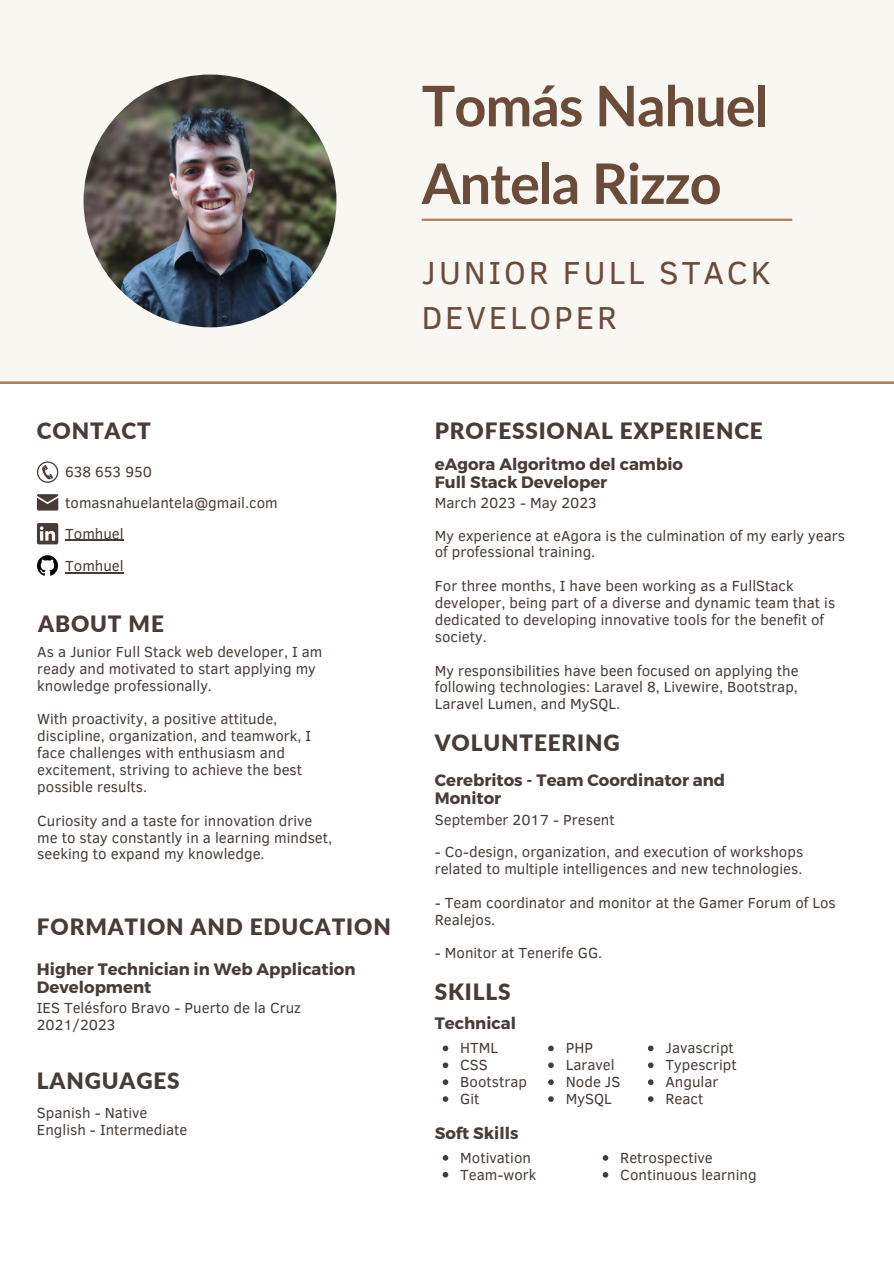
<style>
.page{position:relative;width:894px;height:1264px;background:#fff}
.page>*{position:absolute;margin:0;border:0;box-sizing:border-box;transform-origin:0 0}
.t1{font:700 55.95px/77.7px "Lato";letter-spacing:-.02em;color:#6b4c3a}
.t2{font:32.7px/45px "Clear Sans";letter-spacing:.085em;color:#6b4c3a}
.t3{font:900 22.5px "Lato";letter-spacing:.04em;color:#473c38}
.t4{font:700 16.5px/18px "Montserrat";color:#473c38}
.t5{font:15px/16.8px "Clear Sans";color:#473c38}
</style>
<div class="page">
<div style="left:0;top:0;width:893px;height:383px;background:#f8f7f2"></div>
<img style="left:84px;top:75px;width:252px;height:252px;border-radius:50%">
<hr style="left:421px;top:219px;width:371px;height:2px;background:#ae7e5e">
<svg style="left:37px;top:461px;width:21px;height:22px"></svg>
<svg style="left:37px;top:494px;width:21px;height:16px"></svg>
<svg style="left:37px;top:523px;width:21px;height:21px"></svg>
<hr style="left:65px;top:540px;width:59px;height:1px;background:#473c38">
<img style="left:37px;top:555px;width:20px;height:21px">
<hr style="left:65px;top:572px;width:59px;height:1px;background:#473c38">
<svg style="left:548px;top:1045px;width:5px;height:6px"></svg>
<svg style="left:548px;top:1062px;width:5px;height:6px"></svg>
<svg style="left:548px;top:1079px;width:5px;height:5px"></svg>
<svg style="left:548px;top:1096px;width:5px;height:5px"></svg>
<svg style="left:647px;top:1045px;width:6px;height:6px"></svg>
<svg style="left:647px;top:1062px;width:6px;height:6px"></svg>
<svg style="left:648px;top:1079px;width:5px;height:5px"></svg>
<svg style="left:648px;top:1096px;width:5px;height:5px"></svg>
<svg style="left:442px;top:1045px;width:6px;height:6px"></svg>
<svg style="left:442px;top:1062px;width:6px;height:6px"></svg>
<svg style="left:442px;top:1079px;width:6px;height:5px"></svg>
<svg style="left:442px;top:1096px;width:6px;height:5px"></svg>
<svg style="left:602px;top:1155px;width:6px;height:5px"></svg>
<svg style="left:602px;top:1172px;width:6px;height:5px"></svg>
<svg style="left:442px;top:1155px;width:6px;height:5px"></svg>
<svg style="left:442px;top:1171px;width:6px;height:6px"></svg>
<p class="t1" style="left:421px;top:66px;width:348px">Tomás Nahuel<br>Antela Rizzo</p>
<p class="t2" style="left:421px;top:248px;width:350px">JUNIOR FULL STACK<br>DEVELOPER</p>
<p class="t3" style="left:37px;top:416px;width:115px">CONTACT</p>
<p class="t5" style="left:65px;top:463px;width:88px">638 653 950</p>
<p class="t5" style="left:65px;top:493px;width:214px">tomasnahuelantela@gmail.com</p>
<p class="t5" style="left:65px;top:524px;width:60px">Tomhuel</p>
<p class="t5" style="left:65px;top:556px;width:60px">Tomhuel</p>
<p class="t3" style="left:38px;top:609px;width:127px">ABOUT ME</p>
<p class="t5" style="left:37px;top:642px;width:286px">As a Junior Full Stack web developer, I am ready and motivated to start applying my knowledge professionally.</p>
<p class="t5" style="left:37px;top:710px;width:275px">With proactivity, a positive attitude, discipline, organization, and teamwork, I face challenges with enthusiasm and excitement, striving to achieve the best possible results.</p>
<p class="t5" style="left:37px;top:811px;width:296px">Curiosity and a taste for innovation drive me to stay constantly in a learning mindset, seeking to expand my knowledge.</p>
<p class="t3" style="left:37px;top:913px;width:355px">FORMATION AND EDUCATION</p>
<p class="t4" style="left:37px;top:959px;width:320px">Higher Technician in Web Application<br>Development</p>
<p class="t5" style="left:37px;top:999px;width:265px">IES Telésforo Bravo - Puerto de la Cruz</p>
<p class="t5" style="left:37px;top:1015px;width:80px">2021/2023</p>
<p class="t3" style="left:37px;top:1066px;width:144px">LANGUAGES</p>
<p class="t5" style="left:37px;top:1120px;width:152px">English - Intermediate</p>
<p class="t5" style="left:37px;top:1103px;width:112px">Spanish - Native</p>
<p class="t3" style="left:434px;top:416px;width:329px">PROFESSIONAL EXPERIENCE</p>
<p class="t4" style="left:434px;top:454px;width:250px">eAgora Algoritmo del cambio</p>
<p class="t4" style="left:434px;top:472px;width:174px">Full Stack Developer</p>
<p class="t5" style="left:434px;top:494px;width:163px">March 2023 - May 2023</p>
<p class="t5" style="left:434px;top:526px;width:411px">My experience at eAgora is the culmination of my early years of professional training.</p>
<p class="t5" style="left:434px;top:576px;width:402px">For three months, I have been working as a FullStack developer, being part of a diverse and dynamic team that is dedicated to developing innovative tools for the benefit of society.</p>
<p class="t5" style="left:434px;top:661px;width:365px;text-align:justify">My responsibilities have been focused on applying the following technologies: Laravel 8, Livewire, Bootstrap, Laravel Lumen, and MySQL.</p>
<p class="t3" style="left:434px;top:728px;width:186px">VOLUNTEERING</p>
<p class="t4" style="left:434px;top:770px;width:292px">Cerebritos - Team Coordinator and<br>Monitor</p>
<p class="t5" style="left:434px;top:810px;width:181px">September 2017 - Present</p>
<p class="t5" style="left:434px;top:842px;width:370px">- Co-design, organization, and execution of workshops related to multiple intelligences and new technologies.</p>
<p class="t5" style="left:434px;top:893px;width:402px">- Team coordinator and monitor at the Gamer Forum of Los<br>Realejos.</p>
<p class="t5" style="left:434px;top:943px;width:169px">- Monitor at Tenerife GG.</p>
<p class="t3" style="left:434px;top:977px;width:77px">SKILLS</p>
<p class="t4" style="left:434px;top:1013px;width:83px">Technical</p>
<p class="t5" style="left:460px;top:1039px;width:39px">HTML</p>
<p class="t5" style="left:460px;top:1055px;width:29px">CSS</p>
<p class="t5" style="left:460px;top:1072px;width:68px">Bootstrap</p>
<p class="t5" style="left:460px;top:1089px;width:21px">Git</p>
<p class="t4" style="left:434px;top:1122px;width:85px">Soft Skills</p>
<p class="t5" style="left:460px;top:1148px;width:72px">Motivation</p>
<p class="t5" style="left:460px;top:1165px;width:78px">Team-work</p>
<p class="t5" style="left:565px;top:1039px;width:29px">PHP</p>
<p class="t5" style="left:565px;top:1055px;width:50px">Laravel</p>
<p class="t5" style="left:565px;top:1072px;width:56px">Node JS</p>
<p class="t5" style="left:565px;top:1089px;width:47px">MySQL</p>
<p class="t5" style="left:665px;top:1039px;width:70px">Javascript</p>
<p class="t5" style="left:665px;top:1055px;width:73px">Typescript</p>
<p class="t5" style="left:665px;top:1072px;width:54px">Angular</p>
<p class="t5" style="left:665px;top:1089px;width:39px">React</p>
<p class="t5" style="left:620px;top:1148px;width:94px">Retrospective</p>
<p class="t5" style="left:620px;top:1165px;width:138px">Continuous learning</p>
</div>
